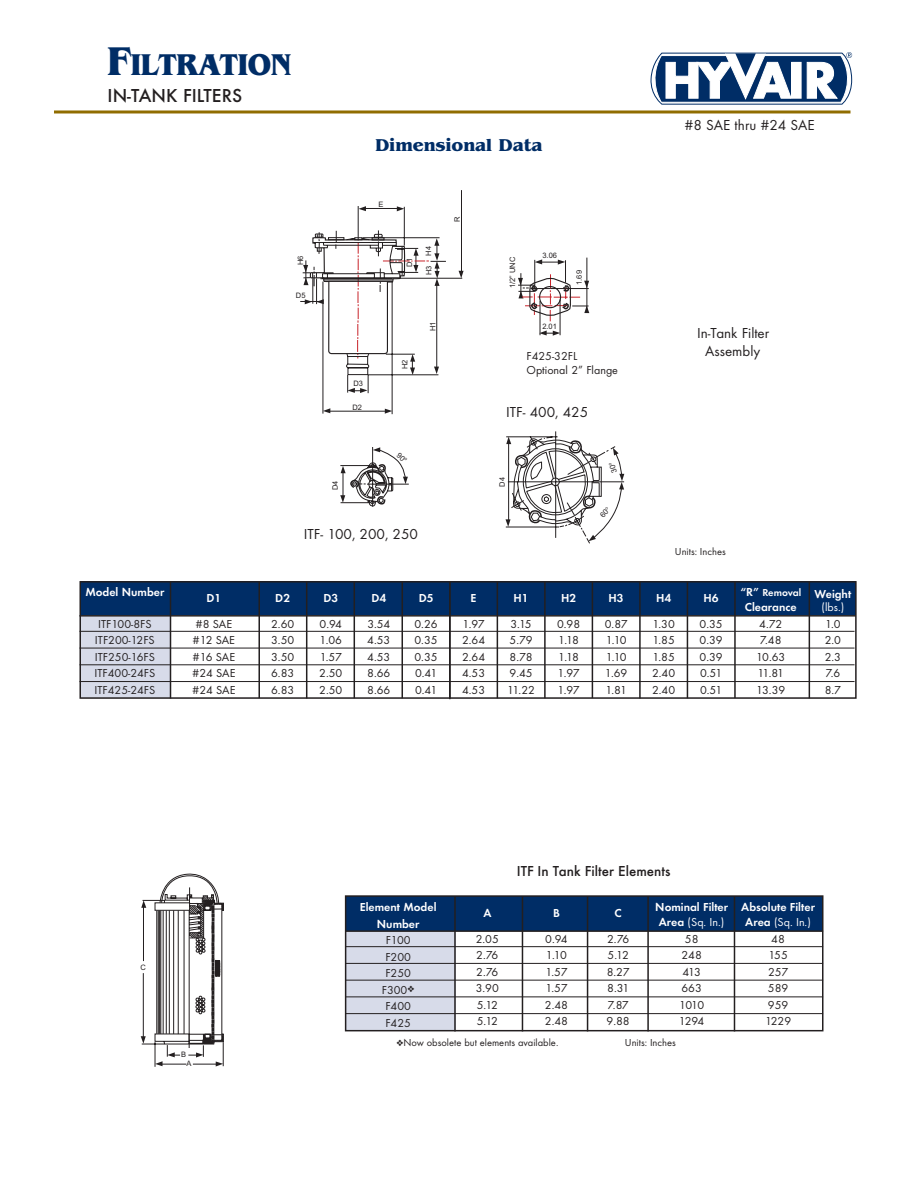
<style>
.page{position:relative;width:918px;height:1188px;background:#fff}
.page>*{position:absolute;margin:0;border:0;box-sizing:border-box;transform-origin:0 0}
.t1{font:700 31.5px "Benguiat";color:#002d66;scale:.95 1}
.t2{font:500 19.5px "Futura T";color:#231f20}
.t3{font:700 18px "Benguiat";color:#002d66}
.t4{font:15px/18px "Futura T";color:#231f20;text-align:center}
.t5{font:500 15px "Futura T";color:#231f20}
.t6{font:12px/16.5px "Futura T";color:#231f20;text-align:justify}
.t7{font:600 12px/15px "Futura T";color:#fff;text-align:center}
.t8{font:12px/16.5px "Futura T";letter-spacing:-.03em;color:#231f20;text-align:center}
.t9{font:12px/16.5px "Futura T";letter-spacing:-.055em;color:#231f20;text-align:center}
.t10{font:12px "Futura T";color:#fff}
.t11{font:10.5px "Futura T";color:#231f20}
.t12{font:600 10.5px "Futura T";letter-spacing:-.005em;color:#fff}
.t13{font:7.5px "Arial";color:#231f20}
.s1{font-size:42px}
.s2{font-size:12px}
.s3{font-weight:400}
</style>
<div class="page">
<div style="left:346px;top:931px;width:109px;height:100px;background:#d7dbe9"></div>
<div style="left:346px;top:896px;width:477px;height:35px;background:#002d66"></div>
<div style="left:80px;top:615px;width:90px;height:83px;background:#d7dbe9"></div>
<div style="left:80px;top:581px;width:776px;height:34px;background:#002d66"></div>
<div style="left:79px;top:581px;width:778px;height:118px;border:2px solid #231f20"></div>
<hr style="left:79px;top:615px;width:777px;height:2px;background:#231f20">
<hr style="left:79px;top:631px;width:776px;height:1px;background:#231f20">
<hr style="left:79px;top:648px;width:776px;height:1px;background:#231f20">
<hr style="left:79px;top:665px;width:776px;height:1px;background:#231f20">
<hr style="left:79px;top:681px;width:776px;height:1px;background:#231f20">
<hr style="left:170px;top:581px;width:1px;height:117px;background:#231f20">
<hr style="left:258px;top:581px;width:2px;height:117px;background:#231f20">
<div style="left:345px;top:895px;width:479px;height:136px;border:2px solid #231f20"></div>
<hr style="left:346px;top:930px;width:477px;height:2px;background:#231f20">
<hr style="left:346px;top:946px;width:477px;height:1px;background:#231f20">
<hr style="left:346px;top:963px;width:477px;height:1px;background:#231f20">
<hr style="left:346px;top:980px;width:477px;height:1px;background:#231f20">
<hr style="left:346px;top:997px;width:477px;height:1px;background:#231f20">
<hr style="left:345px;top:1013px;width:478px;height:1px;background:#231f20">
<hr style="left:454px;top:896px;width:2px;height:135px;background:#231f20">
<hr style="left:522px;top:896px;width:1px;height:135px;background:#231f20">
<hr style="left:587px;top:896px;width:1px;height:135px;background:#231f20">
<hr style="left:647px;top:896px;width:2px;height:135px;background:#231f20">
<hr style="left:734px;top:896px;width:1px;height:135px;background:#231f20">
<hr style="left:306px;top:581px;width:1px;height:117px;background:#231f20">
<hr style="left:449px;top:581px;width:2px;height:118px;background:#231f20">
<hr style="left:497px;top:581px;width:1px;height:117px;background:#231f20">
<hr style="left:544px;top:581px;width:2px;height:117px;background:#231f20">
<hr style="left:592px;top:581px;width:1px;height:117px;background:#231f20">
<hr style="left:639px;top:581px;width:2px;height:117px;background:#231f20">
<hr style="left:687px;top:581px;width:1px;height:117px;background:#231f20">
<hr style="left:734px;top:581px;width:2px;height:117px;background:#231f20">
<hr style="left:809px;top:581px;width:1px;height:117px;background:#231f20">
<svg style="left:650px;top:52px;width:203px;height:53px"></svg>
<hr style="left:54px;top:110px;width:796px;height:3px;background:#906d00">
<hr style="left:461px;top:190px;width:1px;height:82px;background:#231f20">
<svg style="left:309px;top:110px;width:97px;height:922px"></svg>
<svg style="left:300px;top:230px;width:164px;height:185px"></svg>
<hr style="left:587px;top:258px;width:1px;height:52px;background:#231f20">
<svg style="left:539px;top:330px;width:21px;height:6px"></svg>
<hr style="left:540px;top:301px;width:1px;height:34px;background:#231f20">
<hr style="left:560px;top:299px;width:1px;height:36px;background:#231f20">
<svg style="left:518px;top:259px;width:71px;height:62px"></svg>
<hr style="left:367px;top:484px;width:42px;height:1px;background:#231f20">
<svg style="left:141px;top:873px;width:83px;height:194px"></svg>
<svg style="left:340px;top:447px;width:68px;height:60px"></svg>
<svg style="left:505px;top:431px;width:120px;height:113px"></svg>
<h1 class="t1" style="left:108px;top:53px;width:195px"><span class="s1">F</span>ILTRATION</h1>
<h2 class="t2" style="left:108px;top:88px;width:136px">IN-TANK FILTERS</h2>
<p class="t13" style="left:296px;top:265px;width:11px;rotate:-90deg">H6</p>
<p class="t13" style="left:296px;top:292px;width:11px">D5</p>
<h3 class="t3" style="left:376px;top:138px;width:168px">Dimensional Data</h3>
<p class="t13" style="left:378px;top:200px;width:7px">E</p>
<p class="t13" style="left:405px;top:267px;width:11px;rotate:-90deg">D1</p>
<p class="t13" style="left:424px;top:256px;width:11px;rotate:-90deg">H4</p>
<p class="t13" style="left:424px;top:275px;width:11px;rotate:-90deg">H3</p>
<p class="t13" style="left:453px;top:222px;width:7px;rotate:-90deg">R</p>
<p class="t13" style="left:353px;top:379px;width:11px">D3</p>
<p class="t13" style="left:352px;top:403px;width:11px">D2</p>
<p class="t13" style="left:401px;top:369px;width:11px;rotate:-90deg">H2</p>
<p class="t13" style="left:429px;top:331px;width:11px;rotate:-90deg">H1</p>
<p class="t13" style="left:508px;top:288px;width:33px;rotate:-90deg">1/2” UNC</p>
<p class="t13" style="left:542px;top:251px;width:16px">3.06</p>
<p class="t13" style="left:575px;top:285px;width:16px;rotate:-90deg">1.69</p>
<p class="t13" style="left:542px;top:322px;width:16px">2.01</p>
<p class="t6" style="left:526px;top:350px;width:93px;line-height:14.4px">F425-32FL<br>Optional 2” Flange</p>
<p class="t4" style="left:506px;top:405px;width:84px">ITF- 400, 425</p>
<p class="t13" style="left:331px;top:490px;width:11px;rotate:-90deg">D4</p>
<p class="t13" style="left:498px;top:487px;width:11px;rotate:-90deg">D4</p>
<p class="t7" style="left:85px;top:585px;width:81px">Model Number</p>
<p class="t6" style="left:95px;top:616px;width:62px;text-align:center">ITF100-8FS<br>ITF200-12FS<br>ITF250-16FS<br>ITF400-24FS<br>ITF425-24FS</p>
<p class="t7" style="left:206px;top:591px;width:16px">D1</p>
<p class="t6" style="left:192px;top:616px;width:45px;text-align:left">#8 SAE #12 SAE #16 SAE #24 SAE #24 SAE</p>
<p class="t4" style="left:304px;top:526px;width:116px">ITF- 100, 200, 250</p>
<p class="t7" style="left:275px;top:591px;width:16px">D2</p>
<p class="t6" style="left:271px;top:616px;width:25px">2.60<br>3.50<br>3.50<br>6.83<br>6.83</p>
<p class="t7" style="left:323px;top:591px;width:16px">D3</p>
<p class="t6" style="left:319px;top:616px;width:25px">0.94<br>1.06<br>1.57<br>2.50<br>2.50</p>
<p class="t7" style="left:371px;top:591px;width:16px">D4</p>
<p class="t6" style="left:367px;top:616px;width:25px">3.54<br>4.53<br>4.53<br>8.66<br>8.66</p>
<p class="t7" style="left:419px;top:591px;width:16px">D5</p>
<p class="t6" style="left:415px;top:616px;width:25px">0.26<br>0.35<br>0.35<br>0.41<br>0.41</p>
<p class="t7" style="left:471px;top:591px;width:7px">E</p>
<p class="t6" style="left:462px;top:616px;width:25px">1.97<br>2.64<br>2.64<br>4.53<br>4.53</p>
<p class="t7" style="left:514px;top:591px;width:17px">H1</p>
<p class="t6" style="left:507px;top:616px;width:29px;text-align:left">3.15<br>5.79<br>8.78<br>9.45<br>11.22</p>
<p class="t7" style="left:561px;top:591px;width:17px">H2</p>
<p class="t6" style="left:557px;top:616px;width:25px">0.98<br>1.18<br>1.18<br>1.97<br>1.97</p>
<p class="t7" style="left:609px;top:591px;width:17px">H3</p>
<p class="t6" style="left:605px;top:616px;width:24px">0.87<br>1.10<br>1.10<br>1.69<br>1.81</p>
<p class="t4" style="left:685px;top:117px;width:132px">#8 SAE thru #24 SAE</p>
<p class="t4" style="left:697px;top:326px;width:74px">In-Tank Filter<br>Assembly</p>
<p class="t11" style="left:675px;top:547px;width:52px">Units: Inches</p>
<p class="t7" style="left:656px;top:591px;width:17px">H4</p>
<p class="t6" style="left:652px;top:616px;width:25px">1.30<br>1.85<br>1.85<br>2.40<br>2.40</p>
<p class="t7" style="left:704px;top:591px;width:17px">H6</p>
<p class="t6" style="left:700px;top:616px;width:25px">0.35<br>0.39<br>0.39<br>0.51<br>0.51</p>
<p class="t12" style="left:740px;top:588px;width:62px"><span class="s2">“R”</span> Removal</p>
<p class="t7" style="left:745px;top:600px;width:53px">Clearance</p>
<p class="t8" style="left:756px;top:616px;width:31px">4.72<br>7.48<br>10.63<br>11.81<br>13.39</p>
<p class="t7" style="left:815px;top:587px;width:38px">Weight</p>
<p class="t10" style="left:822px;top:602px;width:24px">(lbs.)</p>
<p class="t6" style="left:825px;top:616px;width:18px">1.0<br>2.0<br>2.3<br>7.6<br>8.7</p>
<p class="t13" style="left:141px;top:963px;width:7px">C</p>
<p class="t13" style="left:181px;top:1050px;width:7px">B</p>
<p class="t13" style="left:187px;top:1059px;width:7px">A</p>
<p class="t7" style="left:360px;top:900px;width:78px;line-height:16.5px">Element Model<br>Number</p>
<p class="t6" style="left:382px;top:933px;width:34px;text-align:center">F100<br>F200<br>F250<br>F300❖<br>F400<br>F425</p>
<p class="t7" style="left:483px;top:907px;width:10px">A</p>
<p class="t6" style="left:476px;top:932px;width:25px">2.05<br>2.76<br>2.76<br>3.90<br>5.12<br>5.12</p>
<p class="t5" style="left:517px;top:864px;width:155px">ITF In Tank Filter Elements</p>
<p class="t7" style="left:553px;top:907px;width:8px">B</p>
<p class="t6" style="left:545px;top:932px;width:25px">0.94<br>1.10<br>1.57<br>1.57<br>2.48<br>2.48</p>
<p class="t7" style="left:615px;top:907px;width:9px">C</p>
<p class="t6" style="left:607px;top:932px;width:25px">2.76<br>5.12<br>8.27<br>8.31<br>7.87<br>9.88</p>
<p class="t7" style="left:655px;top:901px;width:74px">Nominal Filter<br>Area <span class="s3">(Sq. In.)</span></p>
<p class="t9" style="left:679px;top:932px;width:27px">58<br>248<br>413<br>663<br>1010<br>1294</p>
<p class="t11" style="left:396px;top:1038px;width:164px">❖Now obsolete but elements available.</p>
<p class="t11" style="left:625px;top:1038px;width:53px">Units: Inches</p>
<p class="t7" style="left:741px;top:901px;width:75px">Absolute Filter<br>Area <span class="s3">(Sq. In.)</span></p>
<p class="t6" style="left:765px;top:932px;width:28px;text-align:center">48<br>155<br>257<br>589<br>959<br>1229</p>
</div>
